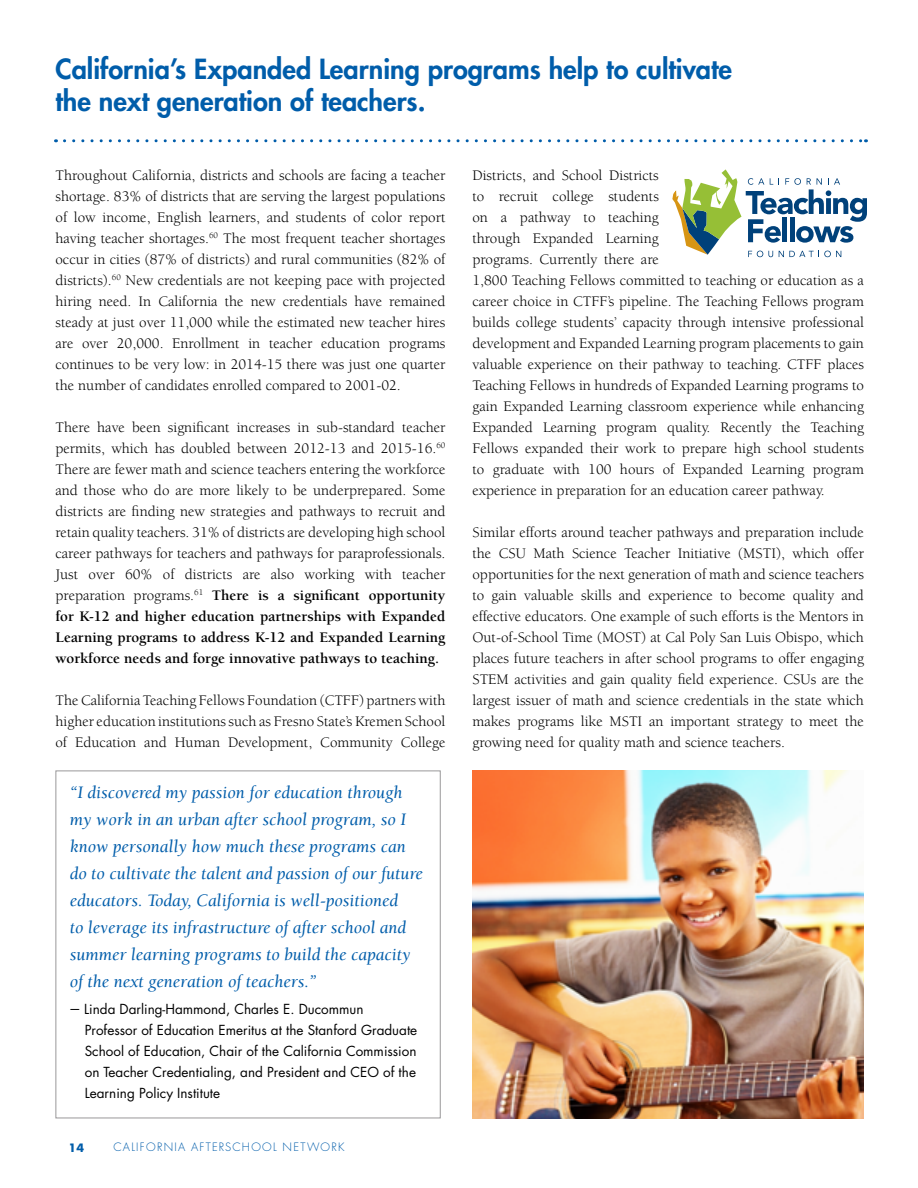
<style>
.page{position:relative;width:918px;height:1188px;background:#fff}
.page>*{position:absolute;margin:0;border:0;box-sizing:border-box;transform-origin:0 0}
.t1{font:800 27px/32.4px "Futura";color:#005daa}
.t2{font:italic 18px/27px "Berkeley";color:#005daa}
.t3{font:15px/21px "Berkeley";color:#000;text-align:justify}
.t4{font:13.5px/21px "Futura";color:#000}
.t5{font:300 11.25px "Futura";letter-spacing:.11em;color:#005daa}
.t6{font:700 11.25px "Futura";color:#005daa}
.s1{font-weight:700}
.s2{font-family:"Brandon Grotesque";font-weight:700}
</style>
<div class="page">
<svg style="left:64px;top:139px;width:803px;height:3px"></svg>
<svg style="left:672px;top:169px;width:195px;height:88px"></svg>
<img style="left:472px;top:771px;width:392px;height:347px">
<div style="left:56px;top:771px;width:385px;height:347px;border:1px solid #99989a"></div>
<h1 class="t1" style="left:56px;top:52px;width:678px">California’s Expanded Learning programs help to cultivate the next generation of teachers.</h1>
<p class="t3" style="left:55px;top:165px;width:392px">Throughout California, districts and schools are facing a teacher shortage. 83% of districts that are serving the largest populations of low income, English learners, and students of color report having teacher shortages.<sup>60</sup> The most frequent teacher shortages occur in cities (87% of districts) and rural communities (82% of districts).<sup>60</sup> New credentials are not keeping pace with projected hiring need. In California the new credentials have remained steady at just over 11,000 while the estimated new teacher hires are over 20,000. Enrollment in teacher education programs continues to be very low: in 2014-15 there was just one quarter the number of candidates enrolled compared to 2001-02.</p>
<p class="t3" style="left:55px;top:417px;width:392px">There have been significant increases in sub-standard teacher permits, which has doubled between 2012-13 and 2015-16.<sup>60<br></sup>There are fewer math and science teachers entering the workforce and those who do are more likely to be underprepared. Some districts are finding new strategies and pathways to recruit and retain quality teachers. 31% of districts are developing high school career pathways for teachers and pathways for paraprofessionals.<br>Just over 60% of districts are also working with teacher preparation programs.<sup>61</sup> <span class="s1">There is a significant opportunity for K-12 and higher education partnerships with Expanded Learning programs to address K-12 and Expanded Learning workforce needs and forge innovative pathways to teaching.</span></p>
<p class="t3" style="left:55px;top:690px;width:392px">The California Teaching Fellows Foundation (CTFF) partners with higher education institutions such as Fresno State’s Kremen School of Education and Human Development, Community College</p>
<p class="t2" style="left:70px;top:779px;width:355px">“I discovered my passion for education through my work in an urban after school program, so I know personally how much these programs can do to cultivate the talent and passion of our future educators. Today, California is well-positioned<br>to leverage its infrastructure of after school and summer learning programs to build the capacity of the next generation of teachers.”</p>
<p class="t4" style="left:85px;top:999px;width:334px;text-indent:-15px"><span class="s2">—</span> Linda Darling-Hammond, Charles E. Ducommun Professor of Education Emeritus at the Stanford Graduate School of Education, Chair of the California Commission on Teacher Credentialing, and President and CEO of the Learning Policy Institute</p>
<p class="t6" style="left:68px;top:1140px;width:17px">14</p>
<p class="t5" style="left:113px;top:1140px;width:233px">CALIFORNIA AFTERSCHOOL NETWORK</p>
<p class="t3" style="left:472px;top:165px;width:393px;text-align:left">Districts, and School Districts<br>to recruit college students<br>on a pathway to teaching<br>through Expanded Learning<br>programs. Currently there are<br>1,800 Teaching Fellows committed to teaching or education as a career choice in CTFF’s pipeline. The Teaching Fellows program builds college students’ capacity through intensive professional development and Expanded Learning program placements to gain valuable experience on their pathway to teaching. CTFF places Teaching Fellows in hundreds of Expanded Learning programs to gain Expanded Learning classroom experience while enhancing Expanded Learning program quality. Recently the Teaching Fellows expanded their work to prepare high school students to graduate with 100 hours of Expanded Learning program experience in preparation for an education career pathway.</p>
<p class="t3" style="left:472px;top:522px;width:393px">Similar efforts around teacher pathways and preparation include the CSU Math Science Teacher Initiative (MSTI), which offer opportunities for the next generation of math and science teachers to gain valuable skills and experience to become quality and effective educators. One example of such efforts is the Mentors in Out-of-School Time (MOST) at Cal Poly San Luis Obispo, which places future teachers in after school programs to offer engaging STEM activities and gain quality field experience. CSUs are the largest issuer of math and science credentials in the state which makes programs like MSTI an important strategy to meet the growing need for quality math and science teachers.</p>
</div>
